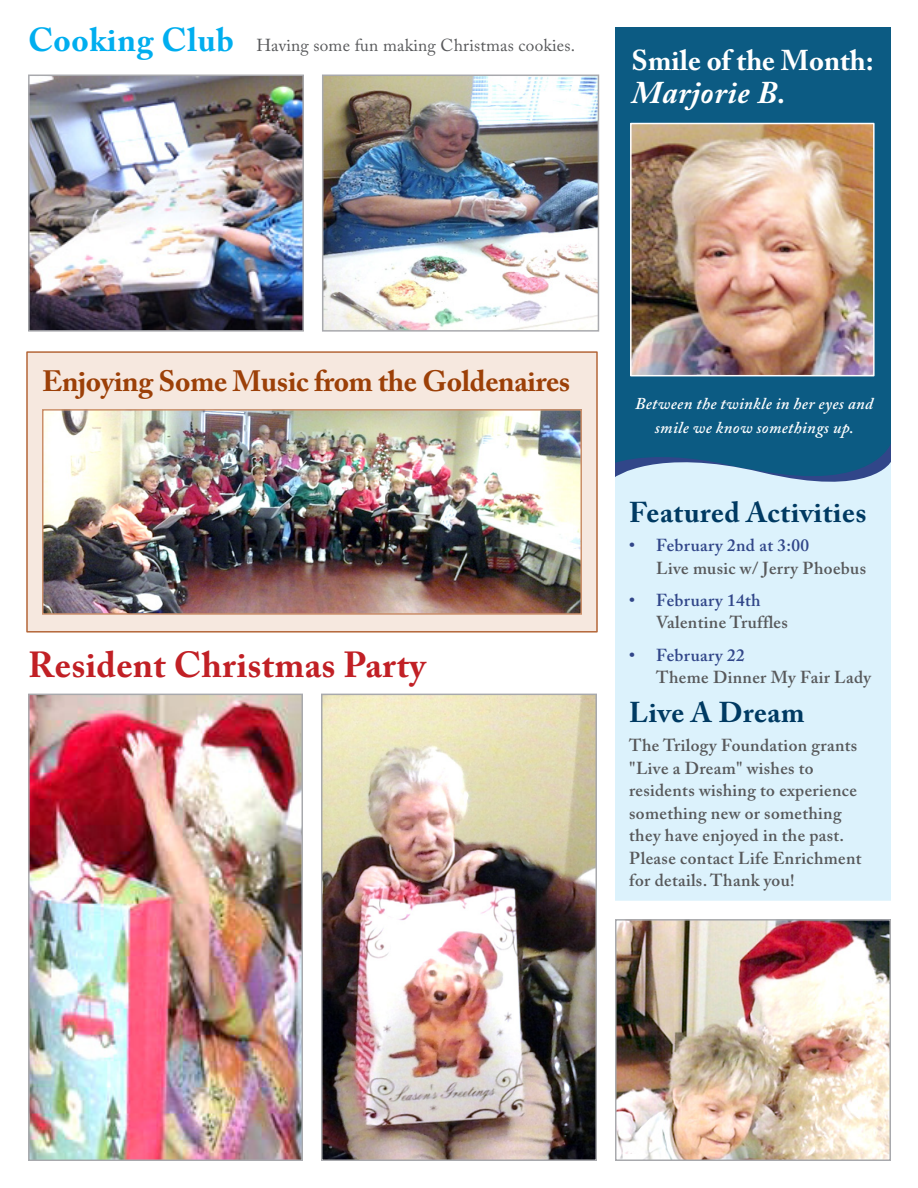
<style>
.page{position:relative;width:918px;height:1188px;background:#fff}
.page>*{position:absolute;margin:0;border:0;box-sizing:border-box;transform-origin:0 0}
.t1{font:700 36px "Adobe Caslon Pro";letter-spacing:.01em;color:#c12025}
.t2{font:italic 700 31.5px "Adobe Caslon Pro";letter-spacing:.02em;color:#fff}
.t3{font:700 29.25px "Adobe Caslon Pro";letter-spacing:-.01em;color:#9c4008}
.t4{font:700 28.5px "Adobe Caslon Pro";letter-spacing:.02em;color:#003a62}
.t5{font:700 28.5px "Adobe Caslon Pro";color:#fff}
.t6{font:600 17.25px/22.5px "Adobe Caslon Pro";letter-spacing:.02em;color:#57585a}
.t7{font:17.25px "Adobe Caslon Pro";letter-spacing:.01em;color:#57585a}
.t8{font:italic 600 16.5px/24px "Adobe Caslon Pro";letter-spacing:.02em;color:#fff;text-align:center}
.s1{font-weight:700;font-size:33px;color:#00aeef}
.s2{color:#314689}
</style>
<div class="page">
<div style="left:615px;top:27px;width:276px;height:601px;background:#0c5b83"></div>
<div style="left:26px;top:351px;width:572px;height:282px;background:#f6e8df;border:2px solid #b46638"></div>
<img style="left:31px;top:697px;width:269px;height:461px">
<div style="left:28px;top:694px;width:275px;height:467px;border:2px solid #a8a9ad"></div>
<img style="left:324px;top:697px;width:270px;height:461px">
<div style="left:321px;top:694px;width:276px;height:467px;border:2px solid #a8a9ad"></div>
<img style="left:618px;top:922px;width:270px;height:236px">
<div style="left:615px;top:919px;width:276px;height:242px;border:2px solid #a8a9ad"></div>
<img style="left:31px;top:78px;width:270px;height:251px">
<div style="left:28px;top:75px;width:276px;height:257px;border:2px solid #a8a9ad"></div>
<img style="left:325px;top:78px;width:271px;height:251px">
<div style="left:322px;top:75px;width:277px;height:257px;border:2px solid #a8a9ad"></div>
<img style="left:45px;top:412px;width:534px;height:200px">
<div style="left:42px;top:409px;width:540px;height:206px;border:2px solid #cb8f6a"></div>
<div style="left:615px;top:447px;width:276px;height:454px;background:#dcf2fc"></div>
<img style="left:633px;top:126px;width:239px;height:247px">
<div style="left:630px;top:123px;width:245px;height:253px;border:2px solid #fff"></div>
<p class="t7" style="left:28px;top:35px;width:548px"><span class="s1">Cooking Club</span> Having some fun making Christmas cookies.</p>
<p class="t5" style="left:632px;top:43px;width:244px">Smile of the Month:</p>
<p class="t2" style="left:632px;top:73px;width:156px">Marjorie B.</p>
<p class="t3" style="left:42px;top:363px;width:530px">Enjoying Some Music from the Goldenaires</p>
<p class="t1" style="left:28px;top:643px;width:399px">Resident Christmas Party</p>
<p class="t8" style="left:635px;top:392px;width:240px">Between the twinkle in her eyes and smile we know somethings up.</p>
<p class="t4" style="left:629px;top:495px;width:239px">Featured Activities</p>
<p class="t6" style="left:656px;top:534px;width:211px;text-indent:-27px"><span class="s2">• February 2nd at 3:00<br></span>Live music w/ Jerry Phoebus</p>
<p class="t6" style="left:656px;top:589px;width:133px;text-indent:-27px"><span class="s2">• February 14th<br></span>Valentine Truffles</p>
<p class="t6" style="left:656px;top:643px;width:216px;text-indent:-27px"><span class="s2">• February 22<br></span>Theme Dinner My Fair Lady</p>
<p class="t4" style="left:629px;top:696px;width:177px">Live A Dream</p>
<p class="t6" style="left:629px;top:734px;width:234px">The Trilogy Foundation grants "Live a Dream" wishes to residents wishing to experience something new or something they have enjoyed in the past.<br>Please contact Life Enrichment for details. Thank you!</p>
</div>
